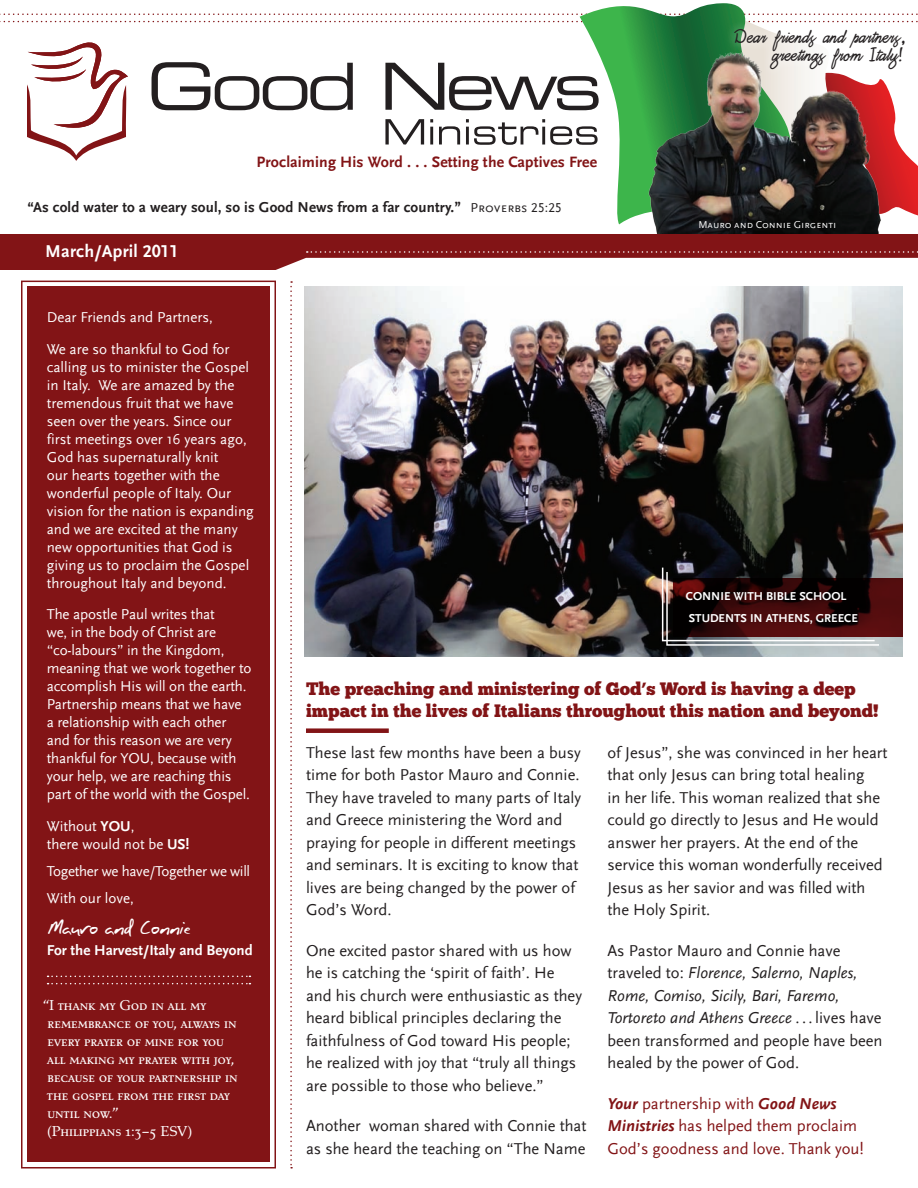
<style>
.page{position:relative;width:918px;height:1188px;background:#fff}
.page>*{position:absolute;margin:0;border:0;box-sizing:border-box;transform-origin:0 0}
.t1{font:27px "Daisy Script";letter-spacing:.01em;color:#231f20}
.Body{font:18px/18px "Tarocco OSFOT Smallcaps";letter-spacing:-.01em;color:#fff}
.Body-2{font:18px/22.5px "Chunk Five";color:#821416}
.t2{font:700 18px "Scala Sans LF";letter-spacing:.01em;color:#fff}
.Body-3{font:18px "Paulson";color:#fff}
.Body-4{font:16.5px/22.5px "Scala Sans";color:#231f20}
.Body-5{font:16.5px/22.5px "Scala Sans";color:#821416}
.t3{font:700 15.75px "Scala Sans LF";letter-spacing:.01em;color:#821416}
.Body-6{font:15px/18px "Scala Sans";color:#fff}
.t4{font:700 15px "Scala Sans LF";letter-spacing:.01em;color:#231f20}
.Body-7{font:15px "Scala Sans";letter-spacing:-.02em;color:#fff}
.Body-8{font:700 15px "Scala Sans LF";color:#fff}
.t5{font:13.5px "Scala Sans LF Caps";letter-spacing:.01em;color:#231f20}
.Body-9{font:700 12px/22.5px "Scala Sans LF";color:#fff}
.t6{font:10.5px "Scala Sans Caps";color:#fff}
.s1{font-family:"Scala Sans LF";font-weight:700}
.s2{font-family:"Myriad Pro";font-weight:900}
.s3{font-family:"Scala Sans LF";font-style:italic}
.s4{font-family:"Scala Sans LF";font-weight:700;font-style:italic}
</style>
<div class="page">
<svg style="left:0;top:14px;width:918px;height:1px"></svg>
<svg style="left:0;top:21px;width:918px;height:1px"></svg>
<svg style="left:890px;top:94px;width:28px;height:121px"></svg>
<svg style="left:580px;top:3px;width:217px;height:221px"></svg>
<img style="left:641px;top:48px;width:249px;height:186px">
<div style="left:27px;top:287px;width:243px;height:875px;background:#821416"></div>
<div style="left:21px;top:281px;width:255px;height:888px;border:2px solid #821416"></div>
<svg style="left:27px;top:42px;width:101px;height:119px"></svg>
<svg style="left:152px;top:62px;width:201px;height:48px"></svg>
<svg style="left:385px;top:63px;width:214px;height:47px"></svg>
<svg style="left:385px;top:119px;width:39px;height:26px"></svg>
<hr style="left:430px;top:127px;width:3px;height:18px;background:#231f20">
<svg style="left:439px;top:126px;width:21px;height:19px"></svg>
<svg style="left:466px;top:119px;width:132px;height:26px"></svg>
<svg style="left:0;top:234px;width:918px;height:36px"></svg>
<div style="left:726px;top:20px;width:188px;height:59px;background:#fff;opacity:.75"></div>
<svg style="left:290px;top:281px;width:2px;height:888px"></svg>
<svg style="left:48px;top:976px;width:202px;height:1px"></svg>
<svg style="left:48px;top:983px;width:202px;height:1px"></svg>
<img style="left:305px;top:287px;width:598px;height:370px">
<svg style="left:661px;top:566px;width:219px;height:80px"></svg>
<div style="left:306px;top:728px;width:83px;height:5px;background:#821416"></div>
<svg style="left:673px;top:579px;width:230px;height:58px"></svg>
<p class="t3" style="left:257px;top:153px;width:342px">Proclaiming His Word . . . Setting the Captives Free</p>
<p class="t4" style="left:28px;top:199px;width:435px">“As cold water to a weary soul, so is Good News from a far country.”</p>
<p class="t5" style="left:470px;top:200px;width:93px">Proverbs 25:25</p>
<p class="t2" style="left:45px;top:241px;width:136px">March/April 2011</p>
<p class="t1" style="left:735px;top:26px;width:172px">Dear friends and partners,</p>
<p class="t1" style="left:772px;top:44px;width:133px">greetings from Italy!</p>
<p class="t6" style="left:698px;top:219px;width:140px">Mauro and Connie Girgenti</p>
<p class="Body-6" style="left:47px;top:308px;width:168px">Dear Friends and Partners,</p>
<p class="Body-6" style="left:47px;top:340px;width:208px">We are so thankful to God for calling us to minister the Gospel in Italy. We are amazed by the tremendous fruit that we have seen over the years. Since our first meetings over 16 years ago,<br>God has supernaturally knit<br>our hearts together with the wonderful people of Italy. Our vision for the nation is expanding and we are excited at the many new opportunities that God is giving us to proclaim the Gospel throughout Italy and beyond.</p>
<p class="Body-6" style="left:47px;top:605px;width:206px">The apostle Paul writes that<br>we, in the body of Christ are “co-labours” in the Kingdom, meaning that we work together to accomplish His will on the earth.<br>Partnership means that we have a relationship with each other and for this reason we are very thankful for YOU, because with your help, we are reaching this part of the world with the Gospel.</p>
<p class="Body-6" style="left:47px;top:817px;width:144px">Without <span class="s1">YOU</span>,<br>there would not be <span class="s1">US!</span></p>
<p class="Body-7" style="left:47px;top:863px;width:205px">Together we have/Together we will</p>
<p class="Body-6" style="left:47px;top:889px;width:89px">With our love,</p>
<p class="Body-3" style="left:47px;top:916px;width:145px">Mauro and Connie</p>
<p class="Body-8" style="left:47px;top:942px;width:207px">For the Harvest/Italy and Beyond</p>
<p class="Body" style="left:43px;top:996px;width:196px">“I thank my God in all my remembrance of you, always in every prayer of mine for you all making my prayer with joy, because of your partnership in the gospel from the first day until now.”</p>
<p class="Body" style="left:47px;top:1122px;width:147px">(Philippians 1:3–5 ESV)</p>
<p class="Body-9" style="left:686px;top:585px;width:174px">CONNIE WITH BIBLE SCHOOL<br>STUDENTS IN ATHENS, GREECE</p>
<p class="Body-2" style="left:306px;top:678px;width:574px">The preaching and ministering of God<span class="s2">’</span>s Word is having a deep impact in the lives of Italians throughout this nation and beyond!</p>
<p class="Body-4" style="left:306px;top:741px;width:277px">These last few months have been a busy time for both Pastor Mauro and Connie.<br>They have traveled to many parts of Italy and Greece ministering the Word and praying for people in different meetings and seminars. It is exciting to know that lives are being changed by the power of God’s Word.</p>
<p class="Body-4" style="left:306px;top:939px;width:278px">One excited pastor shared with us how he is catching the ‘spirit of faith’. He and his church were enthusiastic as they heard biblical principles declaring the faithfulness of God toward His people; he realized with joy that “truly all things are possible to those who believe.”</p>
<p class="Body-4" style="left:306px;top:1115px;width:282px">Another woman shared with Connie that as she heard the teaching on “The Name</p>
<p class="Body-4" style="left:608px;top:741px;width:282px">of Jesus”, she was convinced in her heart that only Jesus can bring total healing<br>in her life. This woman realized that she could go directly to Jesus and He would answer her prayers. At the end of the service this woman wonderfully received Jesus as her savior and was filled with the Holy Spirit.</p>
<p class="Body-4" style="left:608px;top:939px;width:277px">As Pastor Mauro and Connie have traveled to: <span class="s3">Florence, Salerno, Naples, Rome, Comiso, Sicily, Bari, Faremo, Tortoreto and Athens Greece</span> . . . lives have been transformed and people have been healed by the power of God.</p>
<p class="Body-5" style="left:608px;top:1092px;width:258px"><span class="s4">Your</span> partnership with <span class="s4">Good News<br>Ministries</span> has helped them proclaim<br>God’s goodness and love. Thank you!</p>
</div>
